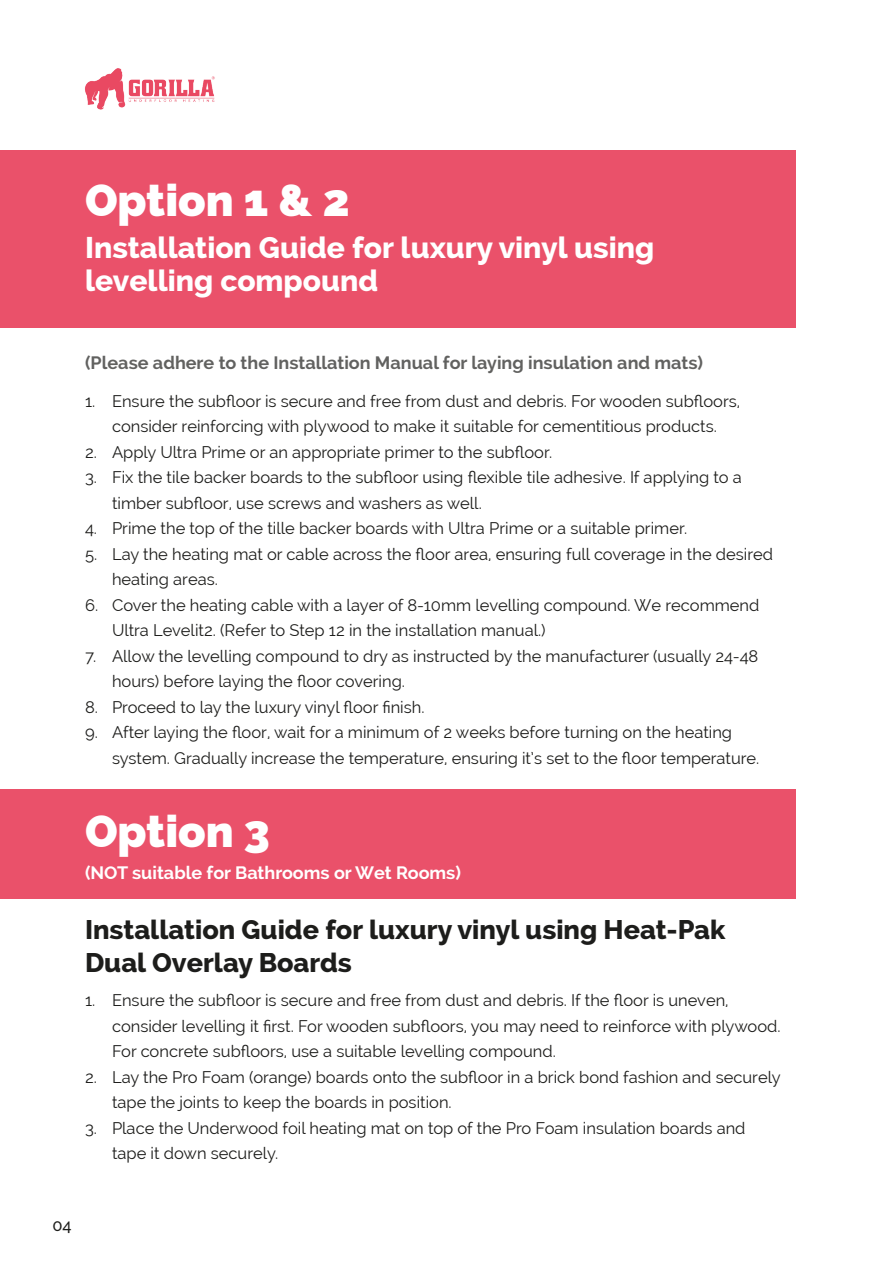
<style>
.page{position:relative;width:893px;height:1263px;background:#fff}
.page>*{position:absolute;margin:0;border:0;box-sizing:border-box;transform-origin:0 0}
.t1{font:800 45px "Raleway";color:#fff}
.t2{font:800 30px/33px "Raleway";color:#fff}
.t3{font:800 27px/33px "Raleway";color:#1d1d1b}
.t4{font:700 18px "Raleway";color:#1d1d1b}
.t5{font:700 18px "Raleway";color:#fff}
.t6{font:16.5px/25.5px "Raleway";color:#1d1d1b}
.t7{font:500 16.5px "Raleway";color:#1d1d1b}
</style>
<div class="page">
<div style="left:0;top:150px;width:796px;height:177px;background:#ea516a"></div>
<div style="left:0;top:789px;width:796px;height:109px;background:#ea516a"></div>
<img style="left:85px;top:68px;width:130px;height:42px">
<p class="t1" style="left:85px;top:174px;width:266px">Option 1 &amp; 2</p>
<p class="t2" style="left:85px;top:231px;width:571px">Installation Guide for luxury vinyl using levelling compound</p>
<p class="t4" style="left:85px;top:353px;width:619px">(Please adhere to the Installation Manual for laying insulation and mats)</p>
<p class="t6" style="left:85px;top:388px;width:657px;text-align:center">1. Ensure the subfloor is secure and free from dust and debris. For wooden subfloors, consider reinforcing with plywood to make it suitable for cementitious products.</p>
<p class="t6" style="left:85px;top:439px;width:469px">2. Apply Ultra Prime or an appropriate primer to the subfloor.</p>
<p class="t6" style="left:112px;top:465px;width:631px;text-indent:-27px">3. Fix the tile backer boards to the subfloor using flexible tile adhesive. If applying to a timber subfloor, use screws and washers as well.</p>
<p class="t6" style="left:85px;top:516px;width:604px">4. Prime the top of the tille backer boards with Ultra Prime or a suitable primer.</p>
<p class="t6" style="left:112px;top:541px;width:663px;text-indent:-27px">5. Lay the heating mat or cable across the floor area, ensuring full coverage in the desired heating areas.</p>
<p class="t6" style="left:112px;top:592px;width:649px;text-indent:-27px">6. Cover the heating cable with a layer of 8-10mm levelling compound. We recommend<br>Ultra Levelit2. (Refer to Step 12 in the installation manual.)</p>
<p class="t6" style="left:112px;top:643px;width:648px;text-indent:-27px">7. Allow the levelling compound to dry as instructed by the manufacturer (usually 24-48 hours) before laying the floor covering.</p>
<p class="t6" style="left:85px;top:694px;width:341px">8. Proceed to lay the luxury vinyl floor finish.</p>
<p class="t6" style="left:112px;top:720px;width:649px;text-indent:-27px">9. After laying the floor, wait for a minimum of 2 weeks before turning on the heating system. Gradually increase the temperature, ensuring it’s set to the floor temperature.</p>
<p class="t1" style="left:85px;top:805px;width:186px">Option 3</p>
<p class="t5" style="left:85px;top:862px;width:377px">(NOT suitable for Bathrooms or Wet Rooms)</p>
<p class="t3" style="left:85px;top:913px;width:642px">Installation Guide for luxury vinyl using Heat-Pak<br>Dual Overlay Boards</p>
<p class="t6" style="left:112px;top:987px;width:670px;text-indent:-27px">1. Ensure the subfloor is secure and free from dust and debris. If the floor is uneven, consider levelling it first. For wooden subfloors, you may need to reinforce with plywood.<br>For concrete subfloors, use a suitable levelling compound.</p>
<p class="t6" style="left:112px;top:1064px;width:670px;text-indent:-27px">2. Lay the Pro Foam (orange) boards onto the subfloor in a brick bond fashion and securely tape the joints to keep the boards in position.</p>
<p class="t6" style="left:112px;top:1115px;width:635px;text-indent:-27px">3. Place the Underwood foil heating mat on top of the Pro Foam insulation boards and tape it down securely.</p>
<p class="t7" style="left:52px;top:1216px;width:21px">04</p>
</div>
